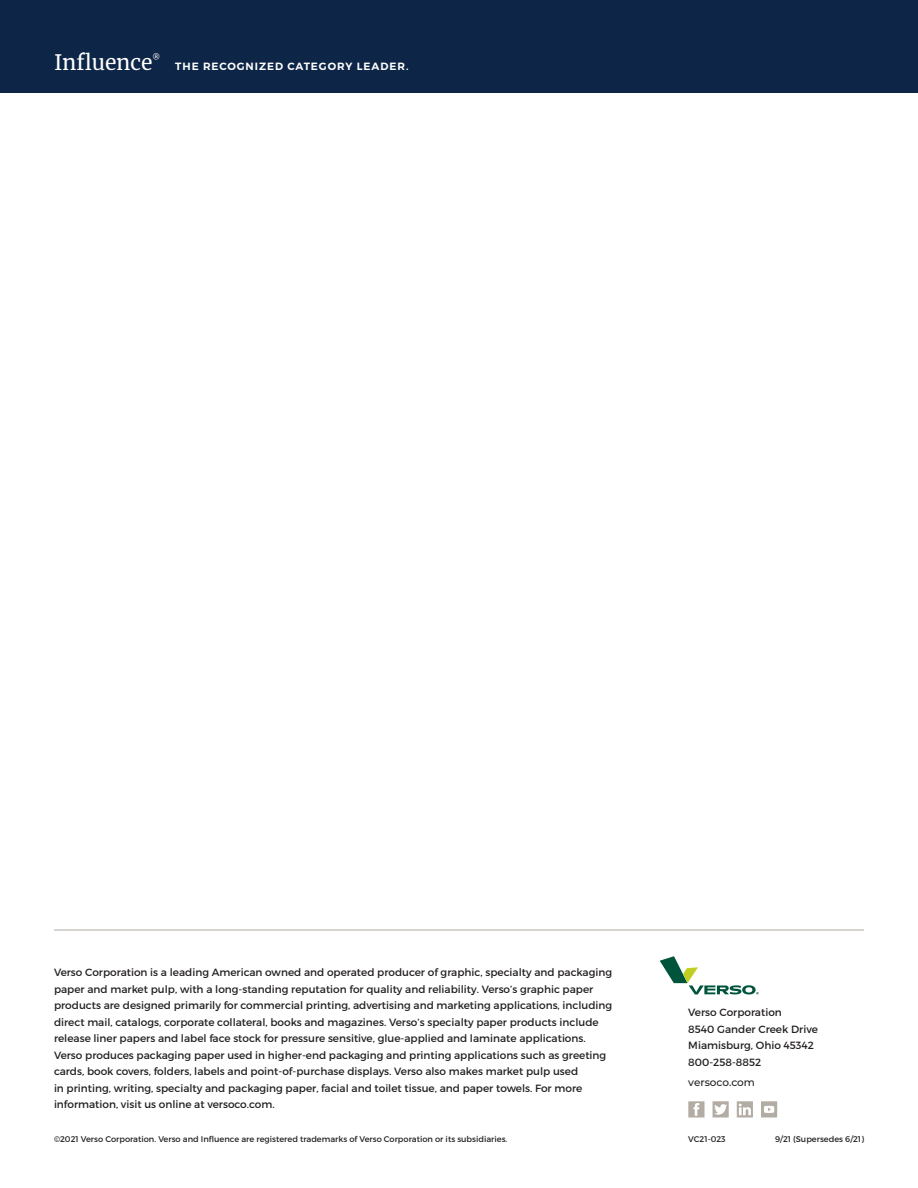
<style>
.page{position:relative;width:918px;height:1188px;background:#fff}
.page>*{position:absolute;margin:0;border:0;box-sizing:border-box;transform-origin:0 0}
.t1{font:21px "Merriweather";color:#fff}
.t2{font:10.5px/16.5px "Montserrat";color:#231f20}
.t3{font:600 10.5px "Montserrat";letter-spacing:.09em;color:#fff}
.t4{font:500 10.5px "Montserrat";color:#231f20}
.t5{font:8.25px "Montserrat";color:#231f20}
.t6{font:7.35px "Merriweather";color:#fff}
</style>
<div class="page">
<div style="left:0;top:0;width:918px;height:93px;background:#0d2546"></div>
<svg style="left:761px;top:1101px;width:16px;height:16px"></svg>
<svg style="left:688px;top:1101px;width:17px;height:17px"></svg>
<svg style="left:737px;top:1101px;width:16px;height:17px"></svg>
<svg style="left:713px;top:1101px;width:16px;height:16px"></svg>
<hr style="left:54px;top:930px;width:810px;height:1px;background:#b3aca4">
<svg style="left:660px;top:956px;width:99px;height:39px"></svg>
<h1 class="t1" style="left:54px;top:48px;width:100px">Influence</h1>
<p class="t6" style="left:153px;top:52px;width:9px">®</p>
<p class="t3" style="left:175px;top:60px;width:235px">THE RECOGNIZED CATEGORY LEADER.</p>
<p class="t2" style="left:54px;top:964px;width:560px">Verso Corporation is a leading American owned and operated producer of graphic, specialty and packaging paper and market pulp, with a long-standing reputation for quality and reliability. Verso’s graphic paper products are designed primarily for commercial printing, advertising and marketing applications, including direct mail, catalogs, corporate collateral, books and magazines. Verso’s specialty paper products include release liner papers and label face stock for pressure sensitive, glue-applied and laminate applications.<br>Verso produces packaging paper used in higher-end packaging and printing applications such as greeting cards, book covers, folders, labels and point-of-purchase displays. Verso also makes market pulp used<br>in printing, writing, specialty and packaging paper, facial and toilet tissue, and paper towels. For more information, visit us online at versoco.com.</p>
<p class="t2" style="left:688px;top:1004px;width:131px">Verso Corporation<br>8540 Gander Creek Drive<br>Miamisburg, Ohio 45342<br>800-258-8852</p>
<p class="t4" style="left:688px;top:1075px;width:68px">versoco.com</p>
<p class="t5" style="left:54px;top:1134px;width:455px">©2021 Verso Corporation. Verso and Influence are registered trademarks of Verso Corporation or its subsidiaries.</p>
<p class="t5" style="left:688px;top:1134px;width:39px">VC21-023</p>
<p class="t5" style="left:775px;top:1134px;width:90px">9/21 (Supersedes 6/21)</p>
</div>
